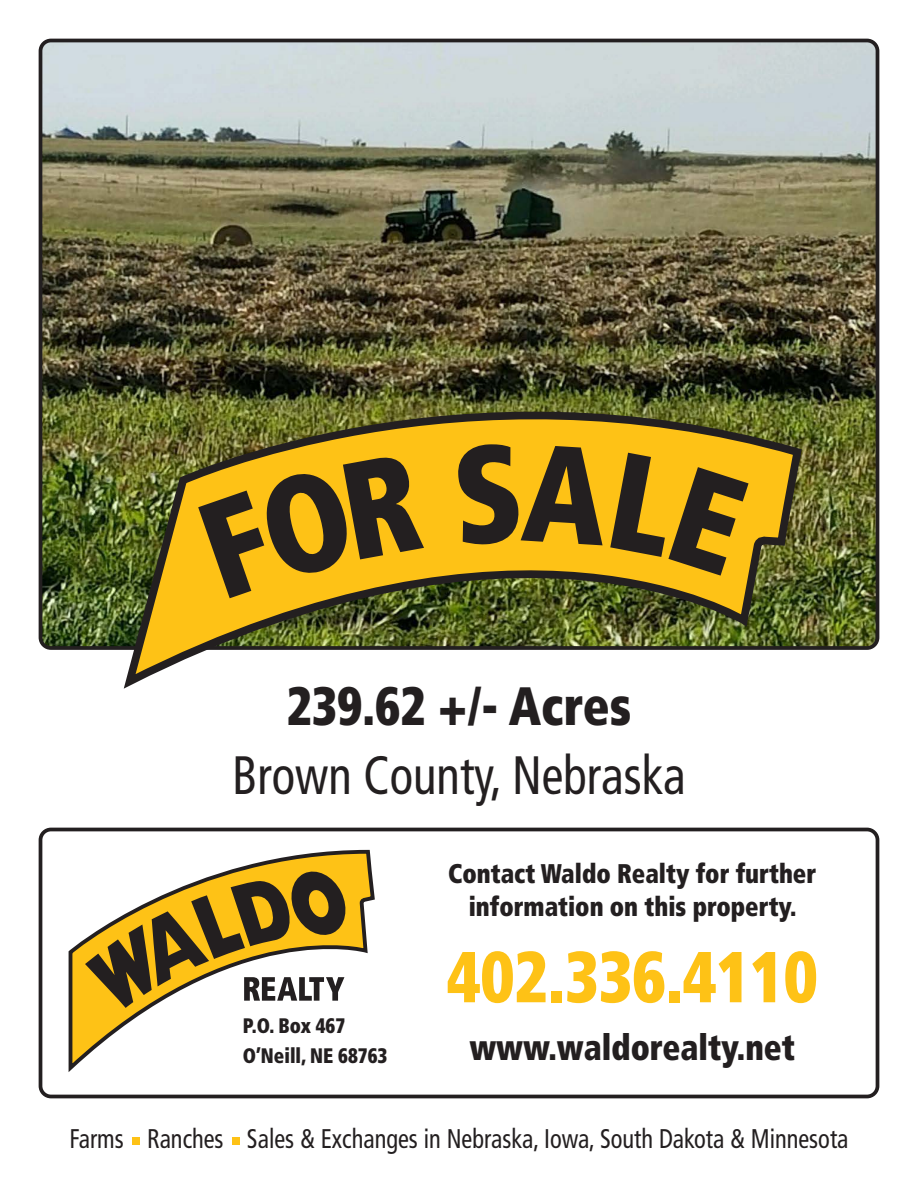
<style>
.page{position:relative;width:918px;height:1188px;background:#fff}
.page>*{position:absolute;margin:0;border:0;box-sizing:border-box;transform-origin:0 0}
.t1{font:900 condensed 72px "Frutiger LT Std";color:#fec216;scale:.9 1}
.t2{font:condensed 54px "Frutiger LT Std";color:#231f20;scale:.9 1}
.t3{font:900 condensed 54px "Frutiger LT Std";color:#231f20;scale:.9 1}
.t4{font:900 condensed 36px "Frutiger LT Std";color:#231f20;scale:.9 1}
.t5{font:condensed 27px "Frutiger LT Std";color:#231f20;scale:.9 1}
.t6{font:900 condensed 27px/32.4px "Frutiger LT Std";color:#231f20;text-align:center;scale:.9 1}
.t7{font:900 condensed 21px/30px "Frutiger LT Std";color:#231f20;scale:.9 1}
</style>
<div class="page">
<img style="left:41px;top:41px;width:836px;height:604px">
<div style="left:39px;top:39px;width:840px;height:611px;border:4px solid #231f20;border-radius:10px"></div>
<img style="left:118px;top:356px;width:687px;height:333px">
<svg style="left:68px;top:852px;width:307px;height:220px"></svg>
<svg style="left:85px;top:867px;width:264px;height:141px"></svg>
<div style="left:132px;top:1137px;width:7px;height:8px;background:#fec216"></div>
<div style="left:232px;top:1137px;width:7px;height:8px;background:#fec216"></div>
<div style="left:39px;top:828px;width:840px;height:270px;border:4px solid #231f20;border-radius:10px"></div>
<div style="left:198px;top:453px;width:226px;height:145px;background:#fec216"></div>
<div style="left:457px;top:443px;width:293px;height:133px;background:#fec216"></div>
<h2 class="t3" style="left:287px;top:673px;width:384px">239.62 +/- Acres</h2>
<h2 class="t2" style="left:232px;top:743px;width:505px">Brown County, Nebraska</h2>
<p class="t7" style="left:243px;top:1010px;width:162px">P.O. Box 467<br>O’Neill, NE 68763</p>
<p class="t6" style="left:448px;top:858px;width:411px">Contact Waldo Realty for further information on this property.</p>
<h1 class="t1" style="left:447px;top:933px;width:413px">402.336.4110</h1>
<h3 class="t4" style="left:469px;top:1026px;width:364px">www.waldorealty.net</h3>
<p class="t5" style="left:70px;top:1123px;width:867px">Farms Ranches Sales &amp; Exchanges in Nebraska, Iowa, South Dakota &amp; Minnesota</p>
</div>
